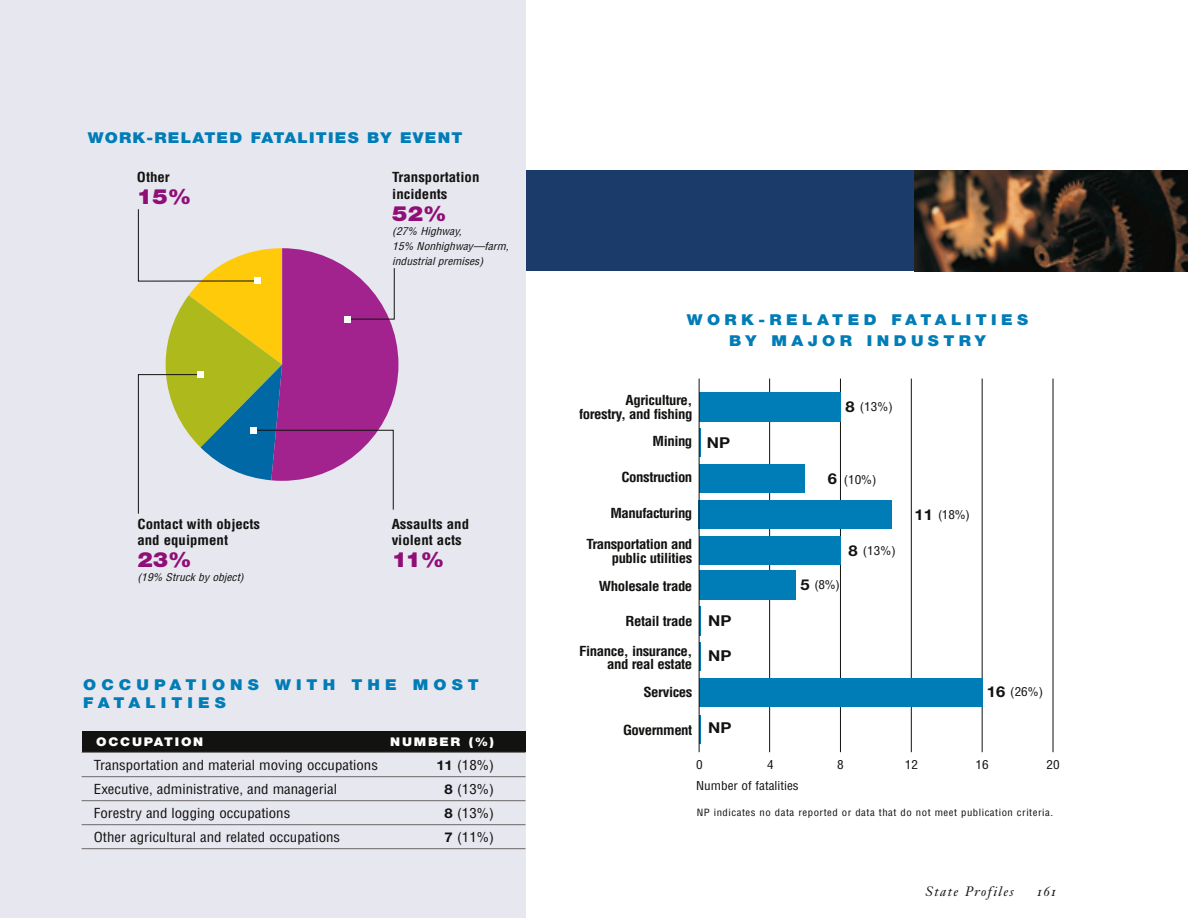
<style>
.page{position:relative;width:1188px;height:918px;background:#fff}
.page>*{position:absolute;margin:0;border:0;box-sizing:border-box;transform-origin:0 0}
.t1{font:900 21px "Helvetica Neue";color:#8f0f76;scale:1.1 1}
.t2{font:900 15px/21px "Helvetica Neue";letter-spacing:.265em;color:#007cb6;text-align:center;scale:1.1 1}
.t3{font:900 15px/18px "Helvetica Neue";letter-spacing:.305em;color:#007cb6;scale:1.1 1}
.t4{font:900 15px "Helvetica Neue";letter-spacing:.075em;color:#007cb6;scale:1.1 1}
.t5{font:700 15px "Helvetica Neue";color:#121210;scale:1.1 1}
.t6{font:700 condensed 13.5px/13.5px "Helvetica";letter-spacing:-.03em;color:#121210;text-align:right;scale:1.1 1}
.t7{font:condensed 13.5px "Helvetica";color:#121210;scale:1.1 1}
.t8{font:700 condensed 13.5px/16.5px "Helvetica";color:#121210;scale:1.1 1}
.t9{font:13.5px "Janson Text Italic Os F";letter-spacing:.105em;color:#121210}
.t10{font:condensed 12px "Helvetica";color:#121210;scale:1.1 1}
.t11{font:900 12px "Helvetica Neue";letter-spacing:.135em;color:#fff;scale:1.1 1}
.t12{font:italic condensed 10.5px/15px "Helvetica";color:#121210;scale:1.1 1}
.t13{font:condensed 9.75px "Helvetica";letter-spacing:.05em;color:#121210;scale:1.1 1}
.s1{font-family:"Helvetica Neue";font-weight:700;font-stretch:normal}
.s2{font-family:"Helvetica Neue";font-weight:700;font-stretch:normal;font-size:15px}
</style>
<div class="page">
<div style="left:0;top:170px;width:1187px;height:101px;background:#1b3c6b"></div>
<div style="left:0;top:0;width:526px;height:918px;background:#e7e7f0"></div>
<hr style="left:769px;top:379px;width:1px;height:373px;background:#121210">
<hr style="left:840px;top:379px;width:1px;height:373px;background:#121210">
<hr style="left:911px;top:379px;width:1px;height:373px;background:#121210">
<hr style="left:982px;top:379px;width:1px;height:373px;background:#121210">
<hr style="left:1053px;top:379px;width:1px;height:373px;background:#121210">
<div style="left:699px;top:571px;width:96px;height:29px;background:#007cb6"></div>
<hr style="left:699px;top:606px;width:2px;height:29px;background:#007cb6">
<hr style="left:699px;top:642px;width:2px;height:29px;background:#007cb6">
<div style="left:699px;top:678px;width:283px;height:29px;background:#007cb6"></div>
<hr style="left:699px;top:715px;width:2px;height:29px;background:#007cb6">
<div style="left:699px;top:536px;width:141px;height:29px;background:#007cb6"></div>
<div style="left:699px;top:500px;width:193px;height:29px;background:#007cb6"></div>
<div style="left:699px;top:464px;width:106px;height:29px;background:#007cb6"></div>
<hr style="left:699px;top:428px;width:2px;height:29px;background:#007cb6">
<div style="left:699px;top:392px;width:141px;height:29px;background:#007cb6"></div>
<img style="left:915px;top:170px;width:273px;height:101px">
<div style="left:82px;top:731px;width:444px;height:21px;background:#121210"></div>
<hr style="left:82px;top:752px;width:444px;height:1px;background:#6d6867">
<hr style="left:82px;top:776px;width:444px;height:1px;background:#6d6867">
<hr style="left:82px;top:800px;width:444px;height:1px;background:#6d6867">
<hr style="left:82px;top:824px;width:444px;height:1px;background:#6d6867">
<hr style="left:82px;top:848px;width:444px;height:1px;background:#6d6867">
<svg style="left:138px;top:209px;width:260px;height:301px"></svg>
<div style="left:254px;top:278px;width:7px;height:6px;background:#fff"></div>
<div style="left:197px;top:372px;width:7px;height:6px;background:#fff"></div>
<hr style="left:699px;top:379px;width:1px;height:373px;background:#121210">
<p class="t4" style="left:88px;top:133px;width:342px">WORK-RELATED FATALITIES BY EVENT</p>
<p class="t6" style="left:137px;top:172px;width:31px">Other</p>
<h1 class="t1" style="left:137px;top:190px;width:51px">15%</h1>
<p class="t8" style="left:137px;top:517px;width:113px">Contact with objects and equipment</p>
<h1 class="t1" style="left:137px;top:552px;width:51px">23%</h1>
<p class="t12" style="left:137px;top:571px;width:98px">(19% Struck by object)</p>
<p class="t8" style="left:392px;top:170px;width:81px">Transportation incidents</p>
<h1 class="t1" style="left:392px;top:206px;width:51px">52%</h1>
<p class="t12" style="left:392px;top:224px;width:107px">(27% Highway,<br>15% Nonhighway—farm, industrial premises)</p>
<p class="t8" style="left:392px;top:517px;width:72px">Assaults and violent acts</p>
<h1 class="t1" style="left:392px;top:552px;width:50px">11%</h1>
<p class="t3" style="left:83px;top:677px;width:361px">OCCUPATIONS WITH THE MOST<br>FATALITIES</p>
<p class="t11" style="left:96px;top:737px;width:99px">OCCUPATION</p>
<p class="t11" style="left:390px;top:737px;width:96px">NUMBER (%)</p>
<p class="t7" style="left:94px;top:759px;width:260px">Transportation and material moving occupations</p>
<p class="t7" style="left:436px;top:759px;width:54px"><span class="s1">11</span> (18%)</p>
<p class="t7" style="left:94px;top:783px;width:222px">Executive, administrative, and managerial</p>
<p class="t7" style="left:445px;top:783px;width:46px"><span class="s1">8</span> (13%)</p>
<p class="t7" style="left:94px;top:807px;width:180px">Forestry and logging occupations</p>
<p class="t7" style="left:445px;top:807px;width:46px"><span class="s1">8</span> (13%)</p>
<p class="t7" style="left:94px;top:831px;width:225px">Other agricultural and related occupations</p>
<p class="t7" style="left:445px;top:831px;width:46px"><span class="s1">7</span> (11%)</p>
<p class="t2" style="left:687px;top:311px;width:312px">WORK-RELATED FATALITIES<br>BY MAJOR INDUSTRY</p>
<p class="t6" style="left:579px;top:395px;width:105px">Agriculture, forestry, and fishing</p>
<p class="t6" style="left:653px;top:435px;width:38px">Mining</p>
<p class="t6" style="left:621px;top:471px;width:66px">Construction</p>
<p class="t6" style="left:610px;top:507px;width:76px">Manufacturing</p>
<p class="t6" style="left:586px;top:539px;width:98px">Transportation and public utilities</p>
<p class="t6" style="left:599px;top:581px;width:87px">Wholesale trade</p>
<p class="t6" style="left:626px;top:615px;width:62px">Retail trade</p>
<p class="t6" style="left:579px;top:645px;width:104px">Finance, insurance, and real estate</p>
<p class="t6" style="left:643px;top:687px;width:46px">Services</p>
<p class="t6" style="left:623px;top:725px;width:65px">Government</p>
<p class="t5" style="left:707px;top:437px;width:23px">NP</p>
<p class="t5" style="left:708px;top:615px;width:23px">NP</p>
<p class="t5" style="left:708px;top:650px;width:23px">NP</p>
<p class="t5" style="left:708px;top:723px;width:23px">NP</p>
<p class="t10" style="left:846px;top:402px;width:44px"><span class="s2">8</span> (13%)</p>
<p class="t10" style="left:828px;top:475px;width:46px"><span class="s2">6</span> (10%)</p>
<p class="t10" style="left:800px;top:580px;width:37px"><span class="s2">5</span> (8%)</p>
<p class="t10" style="left:849px;top:546px;width:44px"><span class="s2">8</span> (13%)</p>
<p class="t10" style="left:915px;top:510px;width:52px"><span class="s2">11</span> (18%)</p>
<p class="t10" style="left:987px;top:687px;width:53px"><span class="s2">16</span> (26%)</p>
<p class="t10" style="left:696px;top:760px;width:7px">0</p>
<p class="t10" style="left:767px;top:760px;width:8px">4</p>
<p class="t10" style="left:837px;top:760px;width:8px">8</p>
<p class="t10" style="left:905px;top:760px;width:14px">12</p>
<p class="t10" style="left:976px;top:760px;width:13px">16</p>
<p class="t10" style="left:1047px;top:760px;width:13px">20</p>
<p class="t10" style="left:696px;top:781px;width:95px">Number of fatalities</p>
<p class="t13" style="left:697px;top:808px;width:325px">NP indicates no data reported or data that do not meet publication criteria.</p>
<p class="t9" style="left:926px;top:886px;width:90px">State Profiles</p>
<p class="t9" style="left:1036px;top:886px;width:22px">161</p>
</div>
